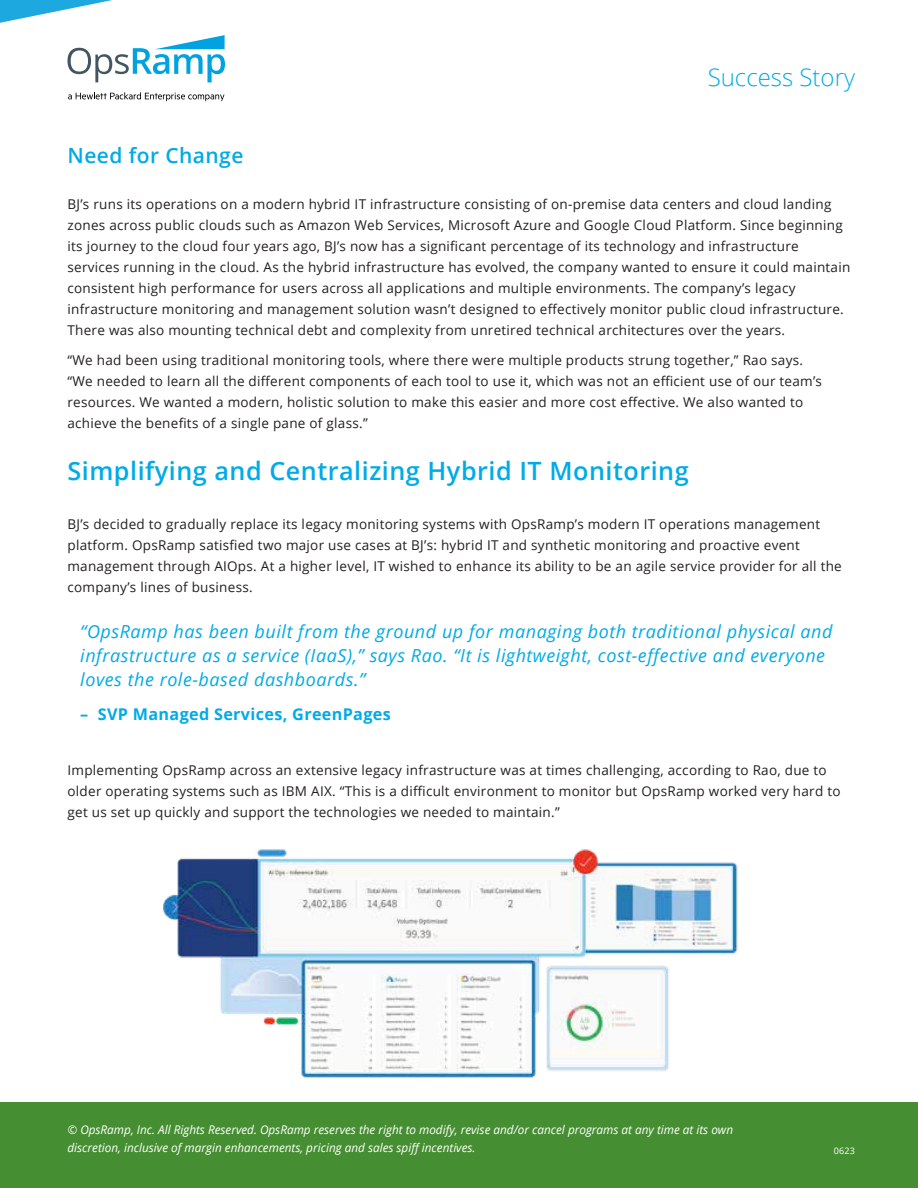
<style>
.page{position:relative;width:918px;height:1188px;background:#fff}
.page>*{position:absolute;margin:0;border:0;box-sizing:border-box;transform-origin:0 0}
.Bullets_white{font:600 25.2px "Open Sans";letter-spacing:.02em;color:#00abe7}
.t1{font:300 24px "Open Sans";color:#00abe7}
.Bullets_white-2{font:600 21px "Open Sans";letter-spacing:.02em;color:#00abe7}
.Body_quote{font:italic 18px/24px "Open Sans";letter-spacing:.03em;color:#00abe7}
.Body_quote-2{font:700 16.2px "Open Sans";letter-spacing:.02em;color:#00abe7}
.Bullets_white-3{font:13.5px/21px "Open Sans";letter-spacing:.02em;color:#231f20}
.t2{font:italic 12px/18px "Open Sans";color:#fff}
.t3{font:9px "Open Sans";color:#fff}
</style>
<div class="page">
<div style="left:0;top:1103px;width:918px;height:85px;background:#468e32"></div>
<svg style="left:0;top:0;width:112px;height:23px"></svg>
<svg style="left:68px;top:35px;width:157px;height:47px"></svg>
<svg style="left:68px;top:92px;width:157px;height:9px"></svg>
<img style="left:163px;top:849px;width:575px;height:229px">
<h2 class="t1" style="left:708px;top:60px;width:149px">Success Story</h2>
<p class="Bullets_white-2" style="left:68px;top:141px;width:177px">Need for Change</p>
<p class="Bullets_white-3" style="left:68px;top:194px;width:784px">BJ’s runs its operations on a modern hybrid IT infrastructure consisting of on-premise data centers and cloud landing zones across public clouds such as Amazon Web Services, Microsoft Azure and Google Cloud Platform. Since beginning its journey to the cloud four years ago, BJ’s now has a significant percentage of its technology and infrastructure services running in the cloud. As the hybrid infrastructure has evolved, the company wanted to ensure it could maintain consistent high performance for users across all applications and multiple environments. The company’s legacy infrastructure monitoring and management solution wasn’t designed to effectively monitor public cloud infrastructure.<br>There was also mounting technical debt and complexity from unretired technical architectures over the years.</p>
<p class="Bullets_white-3" style="left:68px;top:349px;width:756px">“We had been using traditional monitoring tools, where there were multiple products strung together,” Rao says. “We needed to learn all the different components of each tool to use it, which was not an efficient use of our team’s resources. We wanted a modern, holistic solution to make this easier and more cost effective. We also wanted to achieve the benefits of a single pane of glass.”</p>
<p class="Bullets_white" style="left:68px;top:453px;width:623px">Simplifying and Centralizing Hybrid IT Monitoring</p>
<p class="Bullets_white-3" style="left:68px;top:513px;width:776px">BJ’s decided to gradually replace its legacy monitoring systems with OpsRamp’s modern IT operations management platform. OpsRamp satisfied two major use cases at BJ’s: hybrid IT and synthetic monitoring and proactive event management through AIOps. At a higher level, IT wished to enhance its ability to be an agile service provider for all the company’s lines of business.</p>
<p class="Body_quote" style="left:80px;top:619px;width:754px">“OpsRamp has been built from the ground up for managing both traditional physical and infrastructure as a service (IaaS),” says Rao. “It is lightweight, cost-effective and everyone loves the role-based dashboards.”</p>
<p class="Body_quote-2" style="left:80px;top:703px;width:312px">– SVP Managed Services, GreenPages</p>
<p class="Bullets_white-3" style="left:68px;top:760px;width:775px">Implementing OpsRamp across an extensive legacy infrastructure was at times challenging, according to Rao, due to older operating systems such as IBM AIX. “This is a difficult environment to monitor but OpsRamp worked very hard to get us set up quickly and support the technologies we needed to maintain.”</p>
<p class="t2" style="left:68px;top:1121px;width:667px">© OpsRamp, Inc. All Rights Reserved. OpsRamp reserves the right to modify, revise and/or cancel programs at any time at its own discretion, inclusive of margin enhancements, pricing and sales spiff incentives.</p>
<p class="t3" style="left:834px;top:1145px;width:23px">0623</p>
</div>
